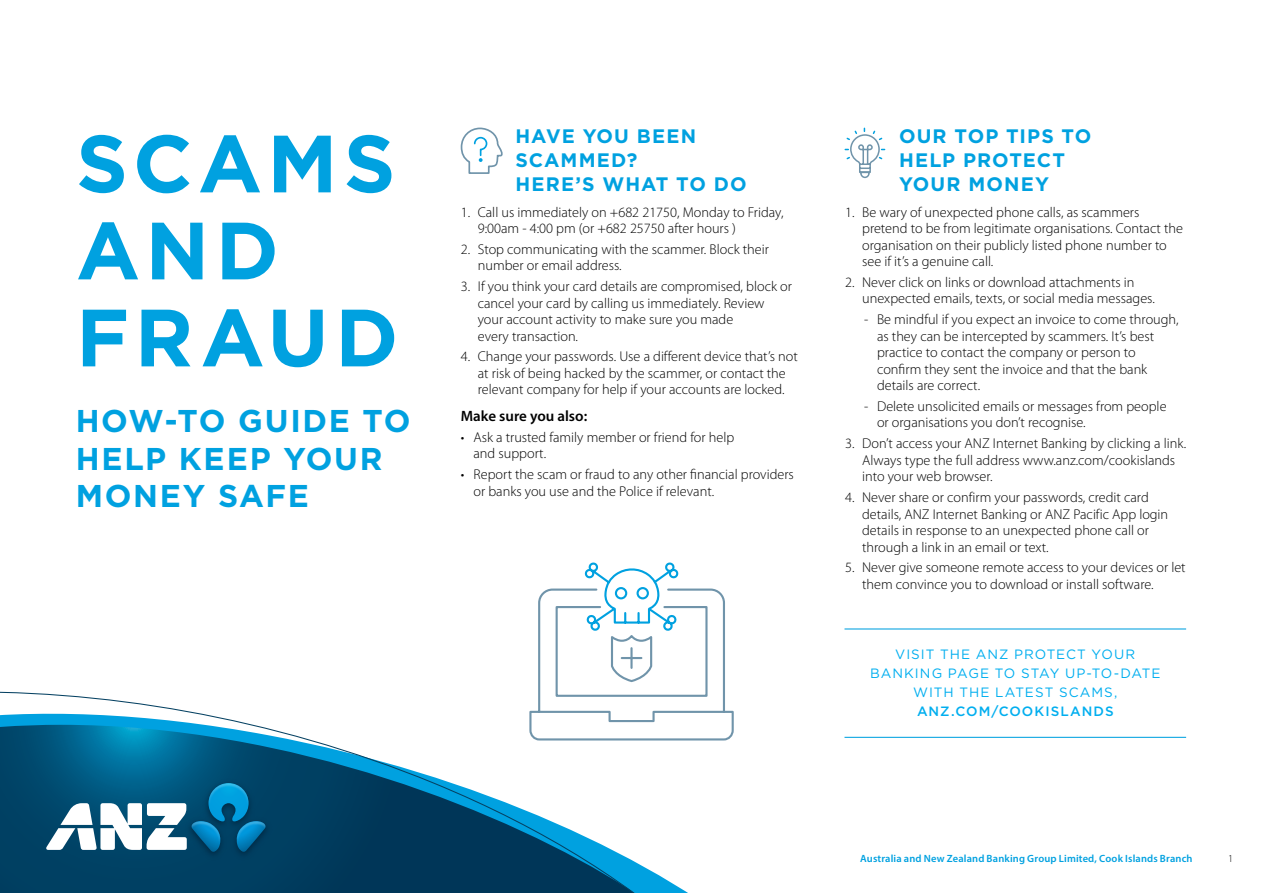
<style>
.page{position:relative;width:1263px;height:893px;background:#fff}
.page>*{position:absolute;margin:0;border:0;box-sizing:border-box;transform-origin:0 0}
.t1{font:700 81px/87px "Gotham";letter-spacing:.065em;color:#00a1e0}
.t2{font:700 31.5px/37.5px "Gotham";letter-spacing:.055em;color:#00a1e0}
.t3{font:700 19.5px/24px "Gotham";letter-spacing:.055em;color:#00a1e0}
.t4{font:600 15px "Myriad Pro";color:#000}
.t5{font:300 14.25px/16.5px "Myriad Pro";color:#000}
.t6{font:13.5px/18.8px "Gotham";letter-spacing:.07em;color:#00aeef;text-align:center}
.t7{font:500 13.5px "Gotham";letter-spacing:.075em;color:#00aeef}
.t8{font:600 10.5px "Myriad Pro";letter-spacing:.015em;color:#00a1e0}
.t9{font:300 10.5px "Myriad Pro";color:#000}
</style>
<div class="page">
<hr style="left:844px;top:628px;width:342px;height:1px;background:#00a1e0">
<hr style="left:844px;top:737px;width:342px;height:1px;background:#00a1e0">
<svg style="left:460px;top:127px;width:43px;height:47px"></svg>
<svg style="left:844px;top:127px;width:42px;height:52px"></svg>
<svg style="left:0;top:691px;width:688px;height:202px"></svg>
<img style="left:172px;top:765px;width:113px;height:100px">
<svg style="left:46px;top:783px;width:145px;height:69px"></svg>
<img style="left:191px;top:783px;width:75px;height:69px">
<svg style="left:528px;top:562px;width:206px;height:180px"></svg>
<h1 class="t1" style="left:76px;top:120px;width:321px">SCAMS</h1>
<h1 class="t1" style="left:76px;top:207px;width:324px">AND<br>FRAUD</h1>
<h2 class="t2" style="left:76px;top:402px;width:336px">HOW-TO GUIDE TO<br>HELP KEEP YOUR<br>MONEY SAFE</h2>
<h3 class="t3" style="left:515px;top:124px;width:233px">HAVE YOU BEEN<br>SCAMMED?<br>HERE’S WHAT TO DO</h3>
<h3 class="t3" style="left:899px;top:124px;width:194px">OUR TOP TIPS TO<br>HELP PROTECT</h3>
<h3 class="t3" style="left:899px;top:172px;width:152px">YOUR MONEY</h3>
<p class="t5" style="left:478px;top:204px;width:307px;text-indent:-17px">1. Call us immediately on +682 21750, Monday to Friday,<br>9:00am - 4:00 pm (or +682 25750 after hours )</p>
<p class="t5" style="left:478px;top:241px;width:293px;text-indent:-17px">2. Stop communicating with the scammer. Block their number or email address.</p>
<p class="t5" style="left:478px;top:278px;width:316px;text-indent:-17px">3. If you think your card details are compromised, block or cancel your card by calling us immediately. Review your account activity to make sure you made<br>every transaction.</p>
<p class="t5" style="left:461px;top:348px;width:338px;text-align:center">4. Change your passwords. Use a different device that’s not at risk of being hacked by the scammer, or contact the relevant company for help if your accounts are locked.</p>
<p class="t4" style="left:461px;top:406px;width:128px">Make sure you also:</p>
<p class="t5" style="left:473px;top:429px;width:262px;text-indent:-13px">• Ask a trusted family member or friend for help and support.</p>
<p class="t5" style="left:473px;top:466px;width:322px;text-indent:-13px">• Report the scam or fraud to any other financial providers or banks you use and the Police if relevant.</p>
<p class="t5" style="left:862px;top:204px;width:322px;text-indent:-17px">1. Be wary of unexpected phone calls, as scammers pretend to be from legitimate organisations. Contact the organisation on their publicly listed phone number to see if it’s a genuine call.</p>
<p class="t5" style="left:862px;top:274px;width:294px;text-indent:-17px">2. Never click on links or download attachments in unexpected emails, texts, or social media messages.</p>
<p class="t5" style="left:877px;top:311px;width:303px;text-indent:-13px">- Be mindful if you expect an invoice to come through, as they can be intercepted by scammers. It’s best practice to contact the company or person to confirm they sent the invoice and that the bank details are correct.</p>
<p class="t5" style="left:877px;top:398px;width:291px;text-indent:-13px">- Delete unsolicited emails or messages from people or organisations you don’t recognise.</p>
<p class="t5" style="left:862px;top:435px;width:325px;text-indent:-17px">3. Don’t access your ANZ Internet Banking by clicking a link.<br>Always type the full address www.anz.com/cookislands into your web browser.</p>
<p class="t5" style="left:862px;top:489px;width:308px;text-indent:-17px">4. Never share or confirm your passwords, credit card details, ANZ Internet Banking or ANZ Pacific App login details in response to an unexpected phone call or through a link in an email or text.</p>
<p class="t5" style="left:862px;top:559px;width:325px;text-indent:-17px">5. Never give someone remote access to your devices or let them convince you to download or install software.</p>
<p class="t6" style="left:870px;top:645px;width:292px">VISIT THE ANZ PROTECT YOUR<br>BANKING PAGE TO STAY UP-TO-DATE<br>WITH THE LATEST SCAMS,</p>
<p class="t7" style="left:917px;top:702px;width:198px">ANZ.COM/COOKISLANDS</p>
<p class="t8" style="left:860px;top:852px;width:334px">Australia and New Zealand Banking Group Limited, Cook Islands Branch</p>
<p class="t9" style="left:1228px;top:852px;width:7px">1</p>
</div>
